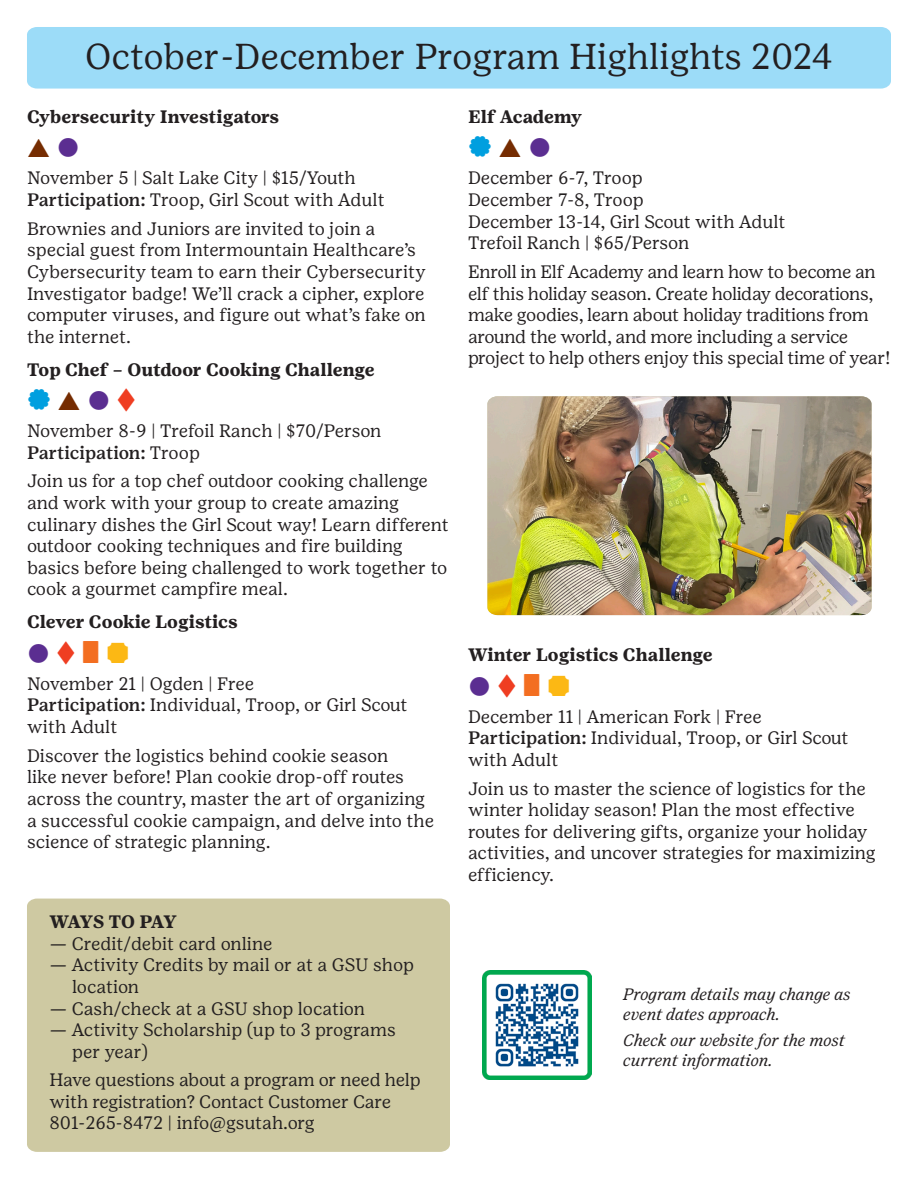
<style>
.page{position:relative;width:918px;height:1188px;background:#fff}
.page>*{position:absolute;margin:0;border:0;box-sizing:border-box;transform-origin:0 0}
.t1{font:36px "Girl Scout Text";color:#231f20}
.Space_for_Age_Bubbles{font:33px "Girl Scout Shapes";color:#009fdf}
.Space_for_Age_Bubbles-2{font:30px "Girl Scout Text";color:#5b2e91}
.Space_for_Age_Bubbles-3{font:30px "Girl Scout Shapes";color:#752c01}
.t2{font:18px/21.6px "Girl Scout Text";letter-spacing:-.01em;color:#231f20}
.t3{font:700 18px "Girl Scout Text";color:#231f20}
.t4{font:500 18px "Girl Scout Text";letter-spacing:-.005em;color:#231f20}
.t5{font:700 18px "Girl Scout Text";letter-spacing:-.045em;color:#231f20}
.t6{font:italic 16.5px/19.8px "Girl Scout Text";letter-spacing:-.01em;color:#231f20}
.s1{font-family:"Girl Scout Text";color:#5b2e91}
.s2{font-weight:500}
.s3{font-size:30px;color:#752c01}
.s4{font-family:"Girl Scout Text";font-size:30px;color:#5b2e91}
.s5{color:#ef3e22}
.s6{font-weight:400}
.s7{font-family:"Girl Scout Shapes";font-size:33px;color:#ef3e22}
.s8{font-family:"Girl Scout Shapes";font-size:36px;color:#f36e21}
.s9{font-family:"Girl Scout Shapes";font-size:33px;color:#fcb814}
</style>
<div class="page">
<div style="left:27px;top:27px;width:864px;height:62px;background:#9cdcf8"></div>
<div style="left:27px;top:899px;width:423px;height:253px;background:#cec9a2"></div>
<img style="left:487px;top:396px;width:385px;height:219px">
<img style="left:482px;top:970px;width:110px;height:110px">
<p class="t1" style="left:85px;top:35px;width:749px">October-December Program Highlights 2024</p>
<p class="t3" style="left:27px;top:106px;width:254px">Cybersecurity Investigators</p>
<p class="Space_for_Age_Bubbles-3" style="left:27px;top:130px;width:54px">B <span class="s1">●</span></p>
<p class="t2" style="left:27px;top:167px;width:330px">November 5 | Salt Lake City | $15/Youth</p>
<p class="t2" style="left:27px;top:189px;width:359px"><span class="s2">Participation:</span> Troop, Girl Scout with Adult</p>
<p class="t2" style="left:27px;top:217px;width:400px">Brownies and Juniors are invited to join a special guest from Intermountain Healthcare’s Cybersecurity team to earn their Cybersecurity Investigator badge! We’ll crack a cipher, explore computer viruses, and figure out what’s fake on the internet.</p>
<p class="t3" style="left:27px;top:358px;width:349px">Top Chef – Outdoor Cooking Challenge</p>
<p class="Space_for_Age_Bubbles" style="left:27px;top:380px;width:110px">E<span class="s3">B</span> <span class="s4">●</span><span class="s5">D</span></p>
<p class="t2" style="left:27px;top:420px;width:356px">November 8-9 | Trefoil Ranch | $70/Person</p>
<p class="t4" style="left:27px;top:441px;width:175px">Participation: <span class="s6">Troop</span></p>
<p class="t2" style="left:27px;top:470px;width:423px">Join us for a top chef outdoor cooking challenge and work with your group to create amazing culinary dishes the Girl Scout way! Learn different outdoor cooking techniques and fire building basics before being challenged to work together to cook a gourmet campfire meal.</p>
<p class="t3" style="left:27px;top:611px;width:212px">Clever Cookie Logistics</p>
<p class="Space_for_Age_Bubbles-2" style="left:27px;top:634px;width:104px">●<span class="s7">D</span><span class="s8">F</span><span class="s9">C</span></p>
<p class="t2" style="left:27px;top:672px;width:229px">November 21 | Ogden | Free</p>
<p class="t2" style="left:27px;top:694px;width:382px"><span class="s2">Participation:</span> Individual, Troop, or Girl Scout with Adult</p>
<p class="t2" style="left:27px;top:744px;width:409px">Discover the logistics behind cookie season<br>like never before! Plan cookie drop-off routes across the country, master the art of organizing a successful cookie campaign, and delve into the science of strategic planning.</p>
<p class="t5" style="left:50px;top:911px;width:129px">WAYS TO PAY</p>
<p class="t2" style="left:50px;top:932px;width:225px">— Credit/debit card online</p>
<p class="t2" style="left:72px;top:954px;width:344px;text-indent:-22px">— Activity Credits by mail or at a GSU shop location</p>
<p class="t2" style="left:50px;top:997px;width:317px">— Cash/check at a GSU shop location</p>
<p class="t2" style="left:72px;top:1019px;width:325px;text-indent:-22px">— Activity Scholarship (up to 3 programs per year)</p>
<p class="t2" style="left:50px;top:1069px;width:373px">Have questions about a program or need help with registration? Contact Customer Care<br>801-265-8472 | info@gsutah.org</p>
<p class="t3" style="left:468px;top:106px;width:115px">Elf Academy</p>
<p class="Space_for_Age_Bubbles" style="left:468px;top:127px;width:85px">E<span class="s3">B</span> <span class="s4">●</span></p>
<p class="t2" style="left:468px;top:167px;width:176px">December 6-7, Troop</p>
<p class="t2" style="left:468px;top:189px;width:177px">December 7-8, Troop</p>
<p class="t2" style="left:468px;top:210px;width:319px">December 13-14, Girl Scout with Adult</p>
<p class="t2" style="left:468px;top:232px;width:223px">Trefoil Ranch | $65/Person</p>
<p class="t2" style="left:468px;top:261px;width:424px">Enroll in Elf Academy and learn how to become an elf this holiday season. Create holiday decorations, make goodies, learn about holiday traditions from around the world, and more including a service project to help others enjoy this special time of year!</p>
<p class="t3" style="left:468px;top:644px;width:246px">Winter Logistics Challenge</p>
<p class="Space_for_Age_Bubbles-2" style="left:468px;top:667px;width:104px">●<span class="s7">D</span><span class="s8">F</span><span class="s9">C</span></p>
<p class="t2" style="left:468px;top:705px;width:295px">December 11 | American Fork | Free</p>
<p class="t2" style="left:468px;top:727px;width:382px"><span class="s2">Participation:</span> Individual, Troop, or Girl Scout with Adult</p>
<p class="t2" style="left:468px;top:777px;width:409px">Join us to master the science of logistics for the winter holiday season! Plan the most effective routes for delivering gifts, organize your holiday activities, and uncover strategies for maximizing efficiency.</p>
<p class="t6" style="left:623px;top:984px;width:229px">Program details may change as event dates approach.</p>
<p class="t6" style="left:623px;top:1031px;width:223px">Check our website for the most current information.</p>
</div>
